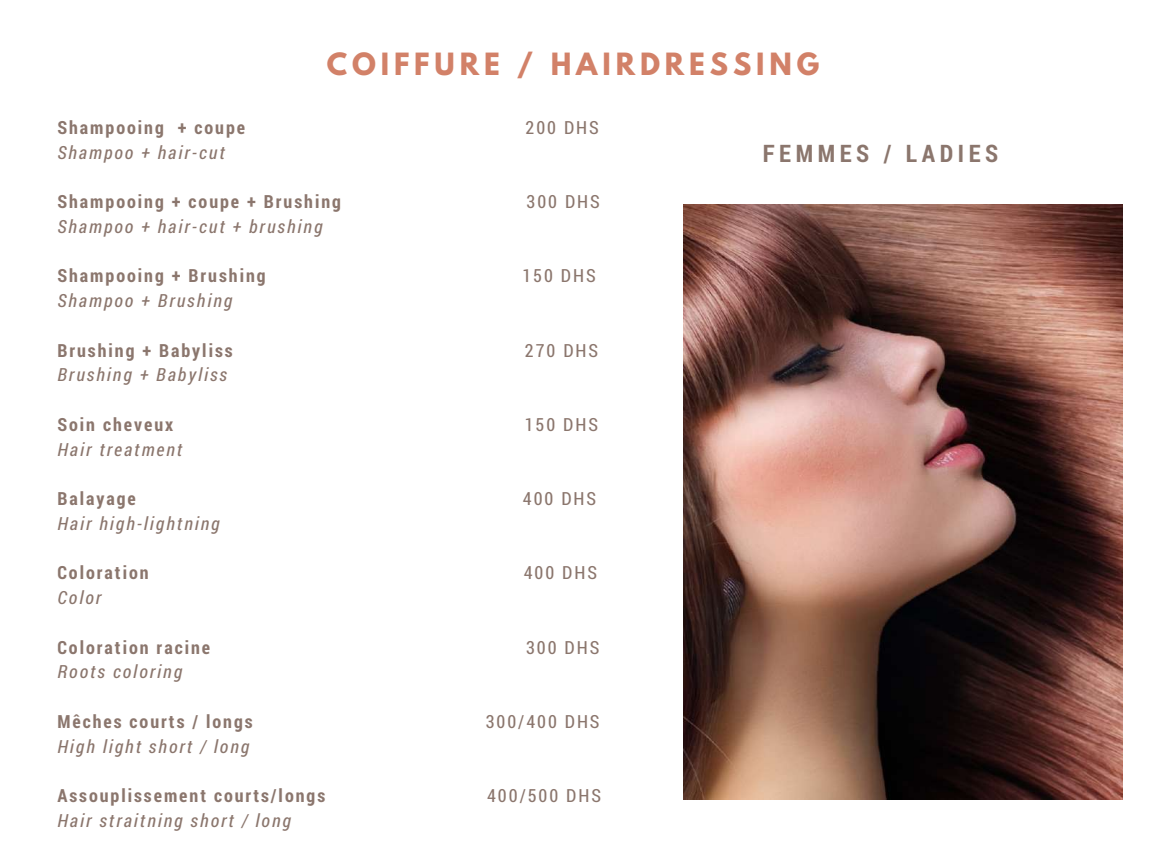
<style>
.page{position:relative;width:1152px;height:864px;background:#fff}
.page>*{position:absolute;margin:0;border:0;box-sizing:border-box;transform-origin:0 0}
.t1{font:700 27.15px "League Spartan";letter-spacing:.18em;color:#d28168}
.t2{font:700 24.15px "Roboto Condensed";letter-spacing:.19em;color:#8b766d}
.t3{font:700 18.15px "Roboto Condensed";letter-spacing:.11em;color:#8b766d}
.t4{font:italic 18.15px "Roboto Condensed";letter-spacing:.11em;color:#8b766d}
.t5{font:18.15px "Roboto Condensed";letter-spacing:.11em;color:#8b766d}
</style>
<div class="page">
<img style="left:684px;top:205px;width:439px;height:595px">
<h1 class="t1" style="left:327px;top:51px;width:494px">COIFFURE / HAIRDRESSING</h1>
<p class="t3" style="left:57px;top:115px;width:189px">Shampooing + coupe</p>
<p class="t5" style="left:526px;top:115px;width:75px">200 DHS</p>
<p class="t4" style="left:57px;top:140px;width:169px">Shampoo + hair-cut</p>
<p class="t3" style="left:57px;top:189px;width:285px">Shampooing + coupe + Brushing</p>
<p class="t5" style="left:527px;top:189px;width:75px">300 DHS</p>
<p class="t4" style="left:57px;top:214px;width:267px">Shampoo + hair-cut + brushing</p>
<p class="t3" style="left:57px;top:263px;width:210px">Shampooing + Brushing</p>
<p class="t5" style="left:522px;top:263px;width:75px">150 DHS</p>
<p class="t4" style="left:57px;top:288px;width:176px">Shampoo + Brushing</p>
<p class="t3" style="left:57px;top:338px;width:177px">Brushing + Babyliss</p>
<p class="t5" style="left:525px;top:338px;width:75px">270 DHS</p>
<p class="t4" style="left:57px;top:362px;width:171px">Brushing + Babyliss</p>
<p class="t3" style="left:57px;top:412px;width:117px">Soin cheveux</p>
<p class="t5" style="left:525px;top:412px;width:75px">150 DHS</p>
<p class="t4" style="left:57px;top:437px;width:127px">Hair treatment</p>
<p class="t3" style="left:57px;top:486px;width:80px">Balayage</p>
<p class="t5" style="left:523px;top:486px;width:75px">400 DHS</p>
<p class="t4" style="left:57px;top:511px;width:164px">Hair high-lightning</p>
<p class="t3" style="left:57px;top:560px;width:93px">Coloration</p>
<p class="t5" style="left:524px;top:560px;width:75px">400 DHS</p>
<p class="t4" style="left:57px;top:585px;width:45px">Color</p>
<p class="t3" style="left:57px;top:635px;width:154px">Coloration racine</p>
<p class="t5" style="left:526px;top:635px;width:75px">300 DHS</p>
<p class="t4" style="left:57px;top:659px;width:126px">Roots coloring</p>
<p class="t3" style="left:57px;top:709px;width:197px">Mêches courts / longs</p>
<p class="t5" style="left:486px;top:709px;width:115px">300/400 DHS</p>
<p class="t4" style="left:57px;top:734px;width:193px">High light short / long</p>
<p class="t3" style="left:57px;top:783px;width:269px">Assouplissement courts/longs</p>
<p class="t5" style="left:487px;top:783px;width:115px">400/500 DHS</p>
<p class="t4" style="left:57px;top:808px;width:235px">Hair straitning short / long</p>
<h2 class="t2" style="left:763px;top:137px;width:237px">FEMMES / LADIES</h2>
</div>
